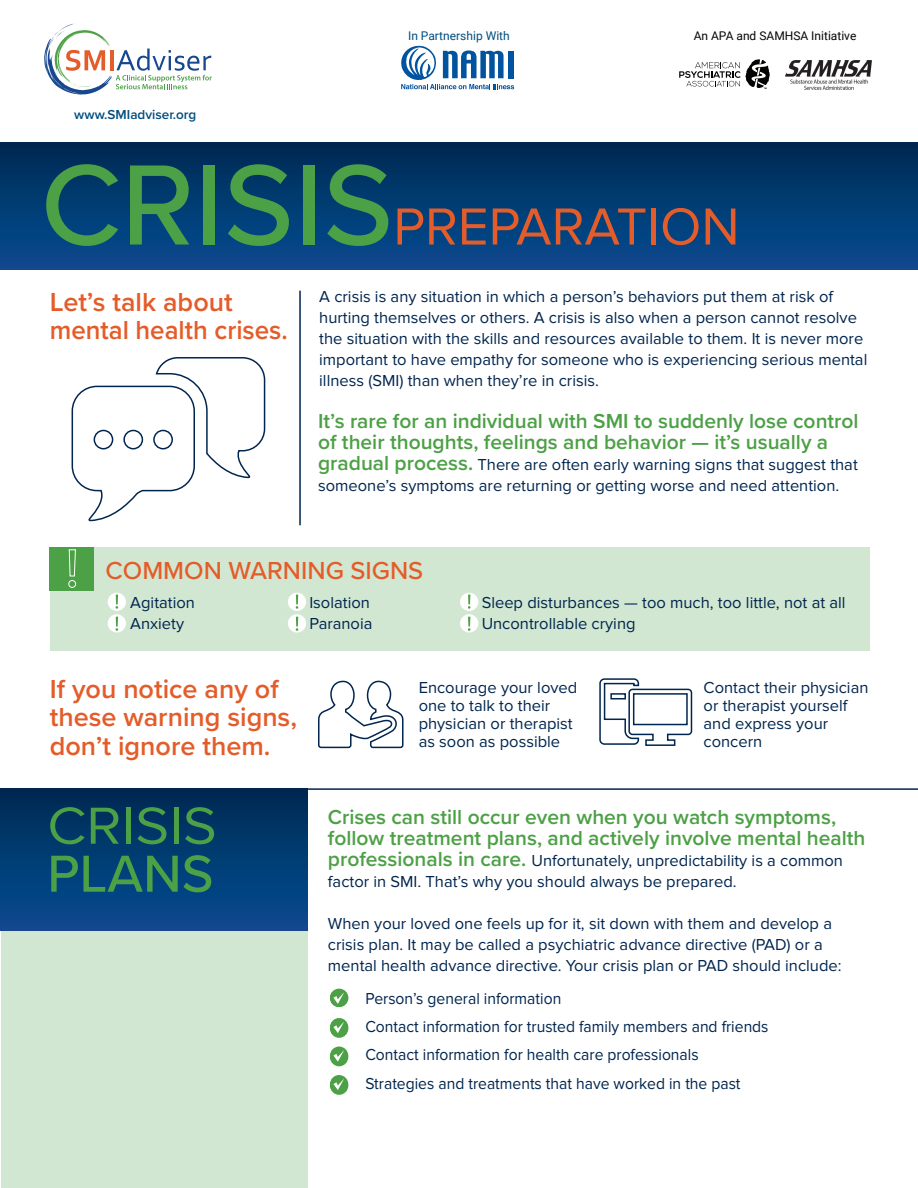
<style>
.page{position:relative;width:918px;height:1188px;background:#fff}
.page>*{position:absolute;margin:0;border:0;box-sizing:border-box;transform-origin:0 0}
.t1{font:54px "Proxima Nova";color:#e45c29}
.t2{font:54px "Proxima Nova";color:#4ca045;scale:1.07 1}
.t3{font:500 54px "Proxima Nova";color:#4ca045}
.t4{font:600 27px/28.5px "Proxima Nova";color:#e45c29}
.t5{font:500 25.5px "Proxima Nova";color:#e45c29}
.t6{font:600 21px/21px "Proxima Nova";color:#4ca045}
.t7{font:16.5px/21px "Proxima Nova";color:#00254e}
.t8{font:16.5px/28.5px "Proxima Nova";color:#00254e;scale:.95 1}
.t9{font:600 13.5px "Proxima Nova";color:#004d80}
.t10{font:12px "Roboto";color:#050504}
.t11{font:12px "Roboto";color:#004d80}
.s1{font-weight:500;font-size:118.5px;color:#4ca045}
.s2{font-weight:600;font-size:21px;color:#4ca045}
</style>
<div class="page">
<div style="left:1px;top:930px;width:307px;height:258px;background:#d2e7d1"></div>
<div style="left:50px;top:547px;width:819px;height:103px;background:#d2e7d1"></div>
<div style="left:50px;top:547px;width:44px;height:44px;background:#4ca045"></div>
<div style="left:0;top:143px;width:918px;height:127px;background:linear-gradient(to bottom,#002a53,#094c92)"></div>
<svg style="left:71px;top:357px;width:195px;height:165px"></svg>
<svg style="left:68px;top:549px;width:8px;height:39px"></svg>
<div style="left:108px;top:593px;width:18px;height:18px;background:#fff;border-radius:50%"></div>
<div style="left:108px;top:614px;width:18px;height:19px;background:#fff;border-radius:50%"></div>
<svg style="left:116px;top:595px;width:2px;height:14px"></svg>
<svg style="left:116px;top:617px;width:2px;height:14px"></svg>
<div style="left:288px;top:593px;width:18px;height:18px;background:#fff;border-radius:50%"></div>
<div style="left:288px;top:614px;width:18px;height:19px;background:#fff;border-radius:50%"></div>
<svg style="left:296px;top:595px;width:2px;height:14px"></svg>
<svg style="left:296px;top:617px;width:2px;height:14px"></svg>
<div style="left:460px;top:593px;width:18px;height:18px;background:#fff;border-radius:50%"></div>
<div style="left:460px;top:614px;width:18px;height:19px;background:#fff;border-radius:50%"></div>
<svg style="left:468px;top:595px;width:3px;height:14px"></svg>
<svg style="left:468px;top:617px;width:3px;height:14px"></svg>
<div style="left:0;top:788px;width:308px;height:142px;background:linear-gradient(to bottom,#002a53,#094b91)"></div>
<svg style="left:330px;top:1020px;width:18px;height:18px"></svg>
<div style="left:330px;top:1048px;width:18px;height:18px;background:#4ca045;border-radius:50%"></div>
<svg style="left:330px;top:1077px;width:18px;height:18px"></svg>
<hr style="left:0;top:788px;width:918px;height:2px;background:#00254e">
<svg style="left:317px;top:680px;width:87px;height:110px"></svg>
<svg style="left:599px;top:678px;width:94px;height:68px"></svg>
<div style="left:330px;top:989px;width:18px;height:18px;background:#4ca045;border-radius:50%"></div>
<svg style="left:333px;top:992px;width:11px;height:12px"></svg>
<div style="left:330px;top:1018px;width:18px;height:18px;background:#4ca045;border-radius:50%"></div>
<svg style="left:333px;top:1022px;width:11px;height:13px"></svg>
<div style="left:330px;top:1047px;width:18px;height:18px;background:#4ca045;border-radius:50%"></div>
<svg style="left:333px;top:1050px;width:11px;height:12px"></svg>
<div style="left:330px;top:1075px;width:18px;height:18px;background:#4ca045;border-radius:50%"></div>
<svg style="left:333px;top:1079px;width:11px;height:13px"></svg>
<hr style="left:299px;top:291px;width:2px;height:234px;background:#00254e">
<svg style="left:44px;top:24px;width:168px;height:71px"></svg>
<svg style="left:401px;top:45px;width:113px;height:44px"></svg>
<svg style="left:679px;top:59px;width:91px;height:30px"></svg>
<img style="left:786px;top:60px;width:85px;height:29px">
<p class="t9" style="left:74px;top:104px;width:124px">www.SMIadviser.org</p>
<p class="t11" style="left:408px;top:27px;width:103px">In Partnership With</p>
<p class="t10" style="left:694px;top:28px;width:164px">An APA and SAMHSA Initiative</p>
<h1 class="t1" style="left:41px;top:196px;width:700px"><span class="s1">CRISIS</span>PREPARATION</h1>
<h2 class="t4" style="left:50px;top:287px;width:240px">Let’s talk about mental health crises.</h2>
<p class="t7" style="left:319px;top:286px;width:550px">A crisis is any situation in which a person’s behaviors put them at risk of hurting themselves or others. A crisis is also when a person cannot resolve the situation with the skills and resources available to them. It is never more important to have empathy for someone who is experiencing serious mental illness (SMI) than when they’re in crisis.</p>
<p class="t6" style="left:318px;top:410px;width:542px">It’s rare for an individual with SMI to suddenly lose control of their thoughts, feelings and behavior — it’s usually a</p>
<p class="t7" style="left:318px;top:454px;width:541px"><span class="s2">gradual process.</span> There are often early warning signs that suggest that someone’s symptoms are returning or getting worse and need attention.</p>
<h3 class="t5" style="left:106px;top:552px;width:319px">COMMON WARNING SIGNS</h3>
<p class="t7" style="left:130px;top:592px;width:66px">Agitation<br>Anxiety</p>
<p class="t7" style="left:309px;top:592px;width:65px">Isolation<br>Paranoia</p>
<p class="t7" style="left:482px;top:592px;width:365px">Sleep disturbances — too much, too little, not at all<br>Uncontrollable crying</p>
<h2 class="t4" style="left:50px;top:674px;width:249px">If you notice any of these warning signs, don’t ignore them.</h2>
<h1 class="t2" style="left:47px;top:795px;width:160px">CRISIS</h1>
<h1 class="t3" style="left:47px;top:833px;width:168px">PLANS</h1>
<p class="t7" style="left:419px;top:678px;width:160px;line-height:18px">Encourage your loved one to talk to their physician or therapist as soon as possible</p>
<p class="t7" style="left:704px;top:678px;width:166px;line-height:18px">Contact their physician or therapist yourself and express your concern</p>
<p class="t6" style="left:328px;top:806px;width:539px">Crises can still occur even when you watch symptoms, follow treatment plans, and actively involve mental health</p>
<p class="t7" style="left:328px;top:850px;width:517px"><span class="s2">professionals in care.</span> Unfortunately, unpredictability is a common factor in SMI. That’s why you should always be prepared.</p>
<p class="t7" style="left:328px;top:913px;width:515px">When your loved one feels up for it, sit down with them and develop a crisis plan. It may be called a psychiatric advance directive (PAD) or a mental health advance directive. Your crisis plan or PAD should include:</p>
<p class="t8" style="left:365px;top:984px;width:426px">Person’s general information<br>Contact information for trusted family members and friends Contact information for health care professionals Strategies and treatments that have worked in the past</p>
</div>
